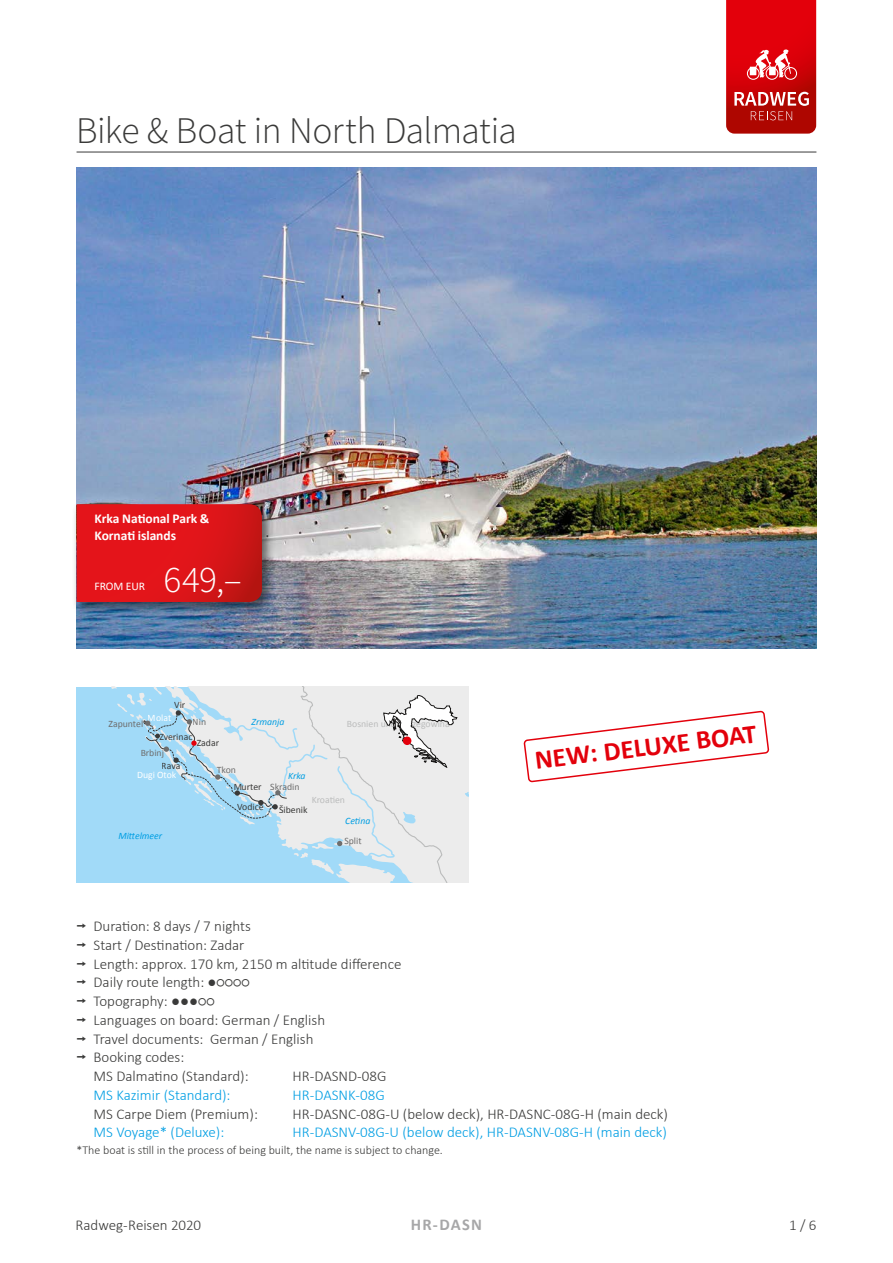
<style>
.page{position:relative;width:893px;height:1263px;background:#fff}
.page>*{position:absolute;margin:0;border:0;box-sizing:border-box;transform-origin:0 0}
.t1{font:300 37.5px "Source Sans Pro";letter-spacing:-.02em;color:#3a3a39}
.t2{font:300 37.5px "Source Sans Pro";color:#fff}
.t3{font:700 27px "Calibri";color:#e3000b}
.t4{font:700 16.5px "Calibri";letter-spacing:.075em;color:#a7a7a8}
.t5{font:300 15px "Calibri";color:#3a3a39}
.t6{font:300 15px "Calibri";color:#009ee3}
.t7{font:700 13.5px/17.2px "Calibri";letter-spacing:-.005em;color:#fff}
.t8{font:300 12px "Calibri";color:#3a3a39}
.t9{font:11.7px "Calibri";letter-spacing:-.01em;color:#fff}
.t10{font:9.75px "Calibri";color:#3a3a39}
.t11{font:9.75px "Calibri";color:#6e6e6e}
.t12{font:9.75px "Calibri";color:#bbbcbc}
.t13{font:italic 9.75px "Calibri";color:#009ee3}
.t14{font:9.75px "Calibri";color:#fff}
.s1{font-family:"Interstate";font-weight:400}
</style>
<div class="page">
<img style="left:77px;top:167px;width:739px;height:482px">
<div style="left:77px;top:687px;width:34px;height:195px;background:#a1daf8"></div>
<svg style="left:111px;top:687px;width:358px;height:195px"></svg>
<div style="left:403px;top:736px;width:8px;height:9px;background:#e3000b;border-radius:50%"></div>
<div style="left:72px;top:499px;width:203px;height:116px;background:#181716;opacity:.6"></div>
<svg style="left:77px;top:504px;width:185px;height:98px"></svg>
<svg style="left:523px;top:710px;width:247px;height:73px"></svg>
<svg style="left:726px;top:0;width:90px;height:134px"></svg>
<hr style="left:77px;top:152px;width:739px;height:1px;background:#3a3a39">
<h1 class="t1" style="left:76px;top:107px;width:442px">Bike &amp; Boat in North Dalmatia</h1>
<p class="t7" style="left:95px;top:509px;width:116px">Krka National Park &amp;<br>Kornati islands</p>
<p class="t9" style="left:95px;top:578px;width:52px">FROM EUR</p>
<h1 class="t2" style="left:163px;top:557px;width:80px">649,–</h1>
<p class="t10" style="left:174px;top:698px;width:13px">Vir</p>
<p class="t14" style="left:148px;top:711px;width:25px">Molat</p>
<p class="t11" style="left:109px;top:718px;width:36px">Zapuntel</p>
<p class="t11" style="left:193px;top:716px;width:15px">Nin</p>
<p class="t10" style="left:159px;top:730px;width:35px">Zverinac</p>
<p class="t10" style="left:197px;top:737px;width:24px">Zadar</p>
<p class="t11" style="left:141px;top:746px;width:25px">Brbinj</p>
<p class="t10" style="left:162px;top:760px;width:20px">Rava</p>
<p class="t14" style="left:137px;top:768px;width:41px">Dugi Otok</p>
<p class="t11" style="left:217px;top:764px;width:21px">Tkon</p>
<p class="t13" style="left:251px;top:715px;width:34px">Zrmanja</p>
<p class="t13" style="left:288px;top:770px;width:19px">Krka</p>
<p class="t12" style="left:347px;top:718px;width:104px">Bosnien und Herzegowina</p>
<p class="t11" style="left:270px;top:780px;width:31px">Skradin</p>
<p class="t10" style="left:279px;top:803px;width:30px">Šibenik</p>
<p class="t10" style="left:233px;top:780px;width:30px">Murter</p>
<p class="t12" style="left:312px;top:793px;width:35px">Kroatien</p>
<p class="t10" style="left:237px;top:801px;width:28px">Vodice</p>
<p class="t13" style="left:118px;top:829px;width:45px">Mittelmeer</p>
<p class="t13" style="left:345px;top:814px;width:27px">Cetina</p>
<p class="t11" style="left:344px;top:835px;width:19px">Split</p>
<h2 class="t3" style="left:533px;top:741px;width:224px;rotate:-7deg">NEW: DELUXE BOAT</h2>
<p class="t5" style="left:77px;top:917px;width:176px"><span class="s1">¬</span> Duration: 8 days / 7 nights</p>
<p class="t5" style="left:77px;top:935px;width:169px"><span class="s1">¬</span> Start / Destination: Zadar</p>
<p class="t5" style="left:77px;top:954px;width:326px"><span class="s1">¬</span> Length: approx. 170 km, 2150 m altitude difference</p>
<p class="t5" style="left:77px;top:973px;width:175px"><span class="s1">¬</span> Daily route length: ●○○○○</p>
<p class="t5" style="left:77px;top:992px;width:140px"><span class="s1">¬</span> Topography: ●●●○○</p>
<p class="t5" style="left:77px;top:1010px;width:250px"><span class="s1">¬</span> Languages on board: German / English</p>
<p class="t5" style="left:77px;top:1029px;width:238px"><span class="s1">¬</span> Travel documents: German / English</p>
<p class="t5" style="left:77px;top:1048px;width:109px"><span class="s1">¬</span> Booking codes:</p>
<p class="t5" style="left:94px;top:1067px;width:157px">MS Dalmatino (Standard):</p>
<p class="t5" style="left:293px;top:1067px;width:95px">HR-DASND-08G</p>
<p class="t6" style="left:94px;top:1085px;width:139px">MS Kazimir (Standard):</p>
<p class="t6" style="left:293px;top:1085px;width:94px">HR-DASNK-08G</p>
<p class="t5" style="left:94px;top:1104px;width:166px">MS Carpe Diem (Premium):</p>
<p class="t5" style="left:293px;top:1104px;width:377px">HR-DASNC-08G-U (below deck), HR-DASNC-08G-H (main deck)</p>
<p class="t6" style="left:94px;top:1123px;width:132px">MS Voyage* (Deluxe):</p>
<p class="t6" style="left:293px;top:1123px;width:376px">HR-DASNV-08G-U (below deck), HR-DASNV-08G-H (main deck)</p>
<p class="t8" style="left:77px;top:1142px;width:368px">*The boat is still in the process of being built, the name is subject to change.</p>
<p class="t5" style="left:75px;top:1216px;width:127px">Radweg-Reisen 2020</p>
<p class="t4" style="left:411px;top:1213px;width:73px">HR-DASN</p>
<p class="t5" style="left:789px;top:1216px;width:29px">1 / 6</p>
</div>
